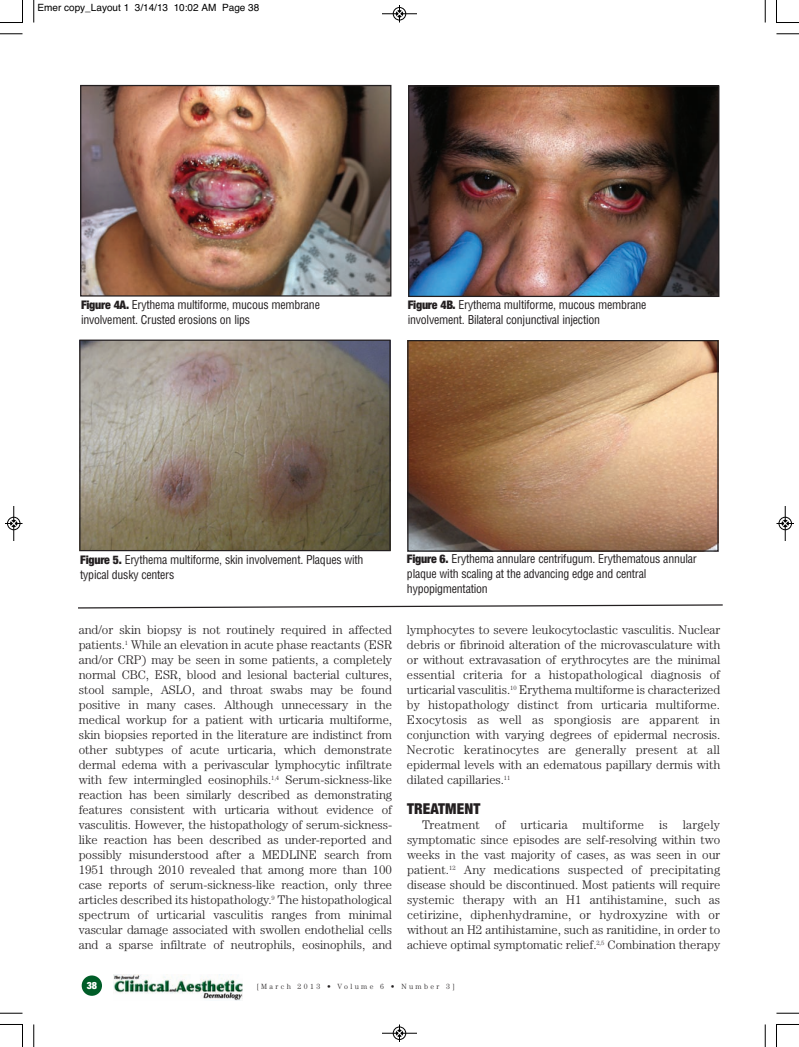
<style>
.page{position:relative;width:799px;height:1047px;background:#fff}
.page>*{position:absolute;margin:0;border:0;box-sizing:border-box;transform-origin:0 0}
.t1{font:900 condensed 15px "Helvetica Neue LT Std";letter-spacing:.01em;color:#231f20}
.t2{font:300 12.5px/15px "Century Std";letter-spacing:-.005em;color:#231f20;text-align:justify}
.t3{font:condensed 11.88px/15px "Helvetica";letter-spacing:-.02em;color:#231f20}
.t4{font:10px "Helvetica";color:#000}
.t5{font:900 condensed 10px "Helvetica Neue LT Std";color:#fff}
.t6{font:300 7.5px "Century Std";letter-spacing:.31em;color:#231f20}
.s1{font-family:"Helvetica Neue LT Std";font-weight:900}
</style>
<div class="page">
<div style="left:82px;top:975px;width:20px;height:20px;background:#005d28;border-radius:50%"></div>
<img style="left:114px;top:974px;width:129px;height:26px">
<img style="left:82px;top:87px;width:307px;height:207px">
<div style="left:80px;top:85px;width:311px;height:211px;border:1px solid #231f20"></div>
<img style="left:410px;top:87px;width:307px;height:208px">
<div style="left:408px;top:85px;width:311px;height:212px;border:1px solid #231f20"></div>
<img style="left:81px;top:341px;width:308px;height:208px">
<div style="left:79px;top:339px;width:312px;height:212px;border:1px solid #231f20"></div>
<img style="left:409px;top:342px;width:307px;height:207px">
<div style="left:407px;top:340px;width:311px;height:211px;border:1px solid #231f20"></div>
<svg style="left:78px;top:604px;width:645px;height:5px"></svg>
<svg style="left:33px;top:0;width:2px;height:22px"></svg>
<svg style="left:0;top:33px;width:22px;height:2px"></svg>
<svg style="left:765px;top:0;width:1px;height:22px"></svg>
<svg style="left:776px;top:33px;width:23px;height:2px"></svg>
<svg style="left:33px;top:1024px;width:2px;height:22px"></svg>
<svg style="left:0;top:1012px;width:22px;height:1px"></svg>
<svg style="left:765px;top:1024px;width:1px;height:22px"></svg>
<svg style="left:776px;top:1012px;width:23px;height:1px"></svg>
<svg style="left:0;top:0;width:23px;height:23px"></svg>
<svg style="left:776px;top:0;width:23px;height:23px"></svg>
<svg style="left:0;top:1024px;width:23px;height:22px"></svg>
<svg style="left:776px;top:1024px;width:23px;height:22px"></svg>
<hr style="left:382px;top:14px;width:35px;height:1px;background:#000">
<div style="left:393px;top:7px;width:13px;height:13px;border:1px solid #000;border-radius:50%"></div>
<svg style="left:396px;top:5px;width:7px;height:17px"></svg>
<hr style="left:382px;top:1032px;width:35px;height:1px;background:#000">
<div style="left:393px;top:1026px;width:13px;height:13px;border:1px solid #000;border-radius:50%"></div>
<svg style="left:396px;top:1024px;width:7px;height:17px"></svg>
<div style="left:7px;top:516px;width:13px;height:14px;border:1px solid #fff;border-radius:50%"></div>
<hr style="left:14px;top:506px;width:1px;height:35px;background:#000">
<div style="left:7px;top:517px;width:13px;height:13px;border:1px solid #000;border-radius:50%"></div>
<svg style="left:5px;top:520px;width:17px;height:6px"></svg>
<div style="left:778px;top:516px;width:14px;height:14px;border:1px solid #fff;border-radius:50%"></div>
<hr style="left:785px;top:506px;width:1px;height:35px;background:#000">
<div style="left:779px;top:517px;width:12px;height:13px;border:1px solid #000;border-radius:50%"></div>
<svg style="left:776px;top:520px;width:18px;height:6px"></svg>
<p class="t4" style="left:38px;top:2px;width:223px">Emer copy_Layout 1 3/14/13 10:02 AM Page 38</p>
<p class="t3" style="left:81px;top:297px;width:240px"><span class="s1">Figure 4A.</span> Erythema multiforme, mucous membrane involvement. Crusted erosions on lips</p>
<p class="t3" style="left:408px;top:297px;width:240px"><span class="s1">Figure 4B.</span> Erythema multiforme, mucous membrane involvement. Bilateral conjunctival injection</p>
<p class="t3" style="left:80px;top:552px;width:285px"><span class="s1">Figure 5.</span> Erythema multiforme, skin involvement. Plaques with typical dusky centers</p>
<p class="t3" style="left:407px;top:551px;width:291px"><span class="s1">Figure 6.</span> Erythema annulare centrifugum. Erythematous annular plaque with scaling at the advancing edge and central hypopigmentation</p>
<p class="t2" style="left:79px;top:623px;width:315px">and/or skin biopsy is not routinely required in affected patients.<sup>1</sup> While an elevation in acute phase reactants (ESR and/or CRP) may be seen in some patients, a completely normal CBC, ESR, blood and lesional bacterial cultures, stool sample, ASLO, and throat swabs may be found positive in many cases. Although unnecessary in the medical workup for a patient with urticaria multiforme, skin biopsies reported in the literature are indistinct from other subtypes of acute urticaria, which demonstrate dermal edema with a perivascular lymphocytic infiltrate with few intermingled eosinophils.<sup>1,4</sup> Serum-sickness-like reaction has been similarly described as demonstrating features consistent with urticaria without evidence of vasculitis. However, the histopathology of serum-sickness&shy;like reaction has been described as under-reported and possibly misunderstood after a MEDLINE search from 1951 through 2010 revealed that among more than 100 case reports of serum-sickness-like reaction, only three articles described its histopathology.<sup>9</sup> The histopathological spectrum of urticarial vasculitis ranges from minimal vascular damage associated with swollen endothelial cells and a sparse infiltrate of neutrophils, eosinophils, and</p>
<p class="t2" style="left:407px;top:623px;width:315px">lymphocytes to severe leukocytoclastic vasculitis. Nuclear debris or fibrinoid alteration of the microvasculature with or without extravasation of erythrocytes are the minimal essential criteria for a histopathological diagnosis of urticarial vasculitis.<sup>10</sup> Erythema multiforme is characterized by histopathology distinct from urticaria multiforme.<br>Exocytosis as well as spongiosis are apparent in conjunction with varying degrees of epidermal necrosis.<br>Necrotic keratinocytes are generally present at all epidermal levels with an edematous papillary dermis with dilated capillaries.<sup>11</sup></p>
<p class="t1" style="left:407px;top:803px;width:75px">TREATMENT</p>
<p class="t2" style="left:407px;top:818px;width:315px;text-indent:15px">Treatment of urticaria multiforme is largely symptomatic since episodes are self-resolving within two weeks in the vast majority of cases, as was seen in our patient.<sup>12</sup> Any medications suspected of precipitating disease should be discontinued. Most patients will require systemic therapy with an H1 antihistamine, such as cetirizine, diphenhydramine, or hydroxyzine with or without an H2 antihistamine, such as ranitidine, in order to achieve optimal symptomatic relief.<sup>2,5</sup> Combination therapy</p>
<p class="t5" style="left:87px;top:982px;width:12px">38</p>
<p class="t6" style="left:257px;top:983px;width:199px">[March 2013 • Volume 6 • Number 3]</p>
</div>
